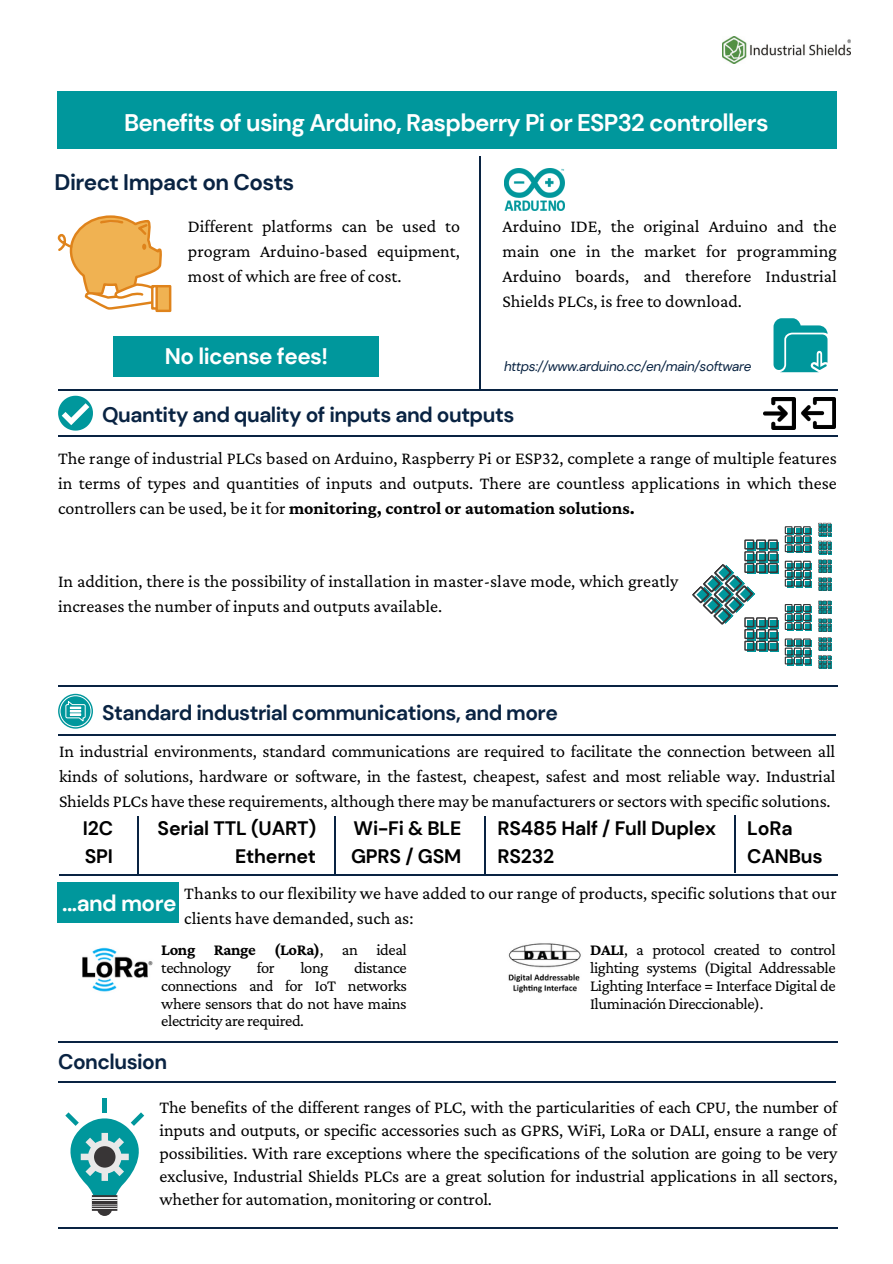
<style>
.page{position:relative;width:893px;height:1264px;background:#fff}
.page>*{position:absolute;margin:0;border:0;box-sizing:border-box;transform-origin:0 0}
.t1{font:700 24px "DM Sans";letter-spacing:-.03em;color:#fff}
.t2{font:700 22.5px "DM Sans";letter-spacing:-.025em;color:#fff}
.t3{font:700 22.5px "DM Sans";letter-spacing:-.025em;color:#092342}
.t4{font:700 21px "DM Sans";letter-spacing:-.025em;color:#092342}
.t5{font:700 19.5px "DM Sans";letter-spacing:-.01em;color:#000}
.t6{font:18px/25px "Crimson Pro";color:#000;text-align:justify}
.t7{font:16.5px/17.9px "Crimson Pro";letter-spacing:-.025em;color:#000;text-align:justify}
.t8{font:italic 13.5px "DM Sans";letter-spacing:-.025em;color:#092342}
.s1{font-weight:700}
</style>
<div class="page">
<hr style="left:58px;top:390px;width:779px;height:1px;background:#092342">
<hr style="left:58px;top:436px;width:779px;height:1px;background:#092342">
<hr style="left:58px;top:685px;width:779px;height:1px;background:#092342">
<hr style="left:58px;top:1041px;width:779px;height:1px;background:#092342">
<hr style="left:58px;top:734px;width:777px;height:1px;background:#092342">
<hr style="left:58px;top:1081px;width:777px;height:1px;background:#092342">
<hr style="left:58px;top:1227px;width:779px;height:1px;background:#092342">
<img style="left:722px;top:36px;width:128px;height:27px">
<hr style="left:479px;top:156px;width:2px;height:234px;background:#092342">
<hr style="left:59px;top:874px;width:778px;height:1px;background:#092342">
<svg style="left:773px;top:318px;width:54px;height:54px;background:#32abaf"></svg>
<div style="left:157px;top:286px;width:13px;height:25px;background:#f0b252"></div>
<div style="left:155px;top:285px;width:16px;height:27px;border:2px solid #df831b"></div>
<svg style="left:57px;top:215px;width:105px;height:96px"></svg>
<img style="left:504px;top:168px;width:61px;height:42px">
<div style="left:114px;top:336px;width:265px;height:41px;background:#00979c"></div>
<div style="left:770px;top:620px;width:9px;height:8px;background:#313f40"></div>
<div style="left:770px;top:631px;width:9px;height:9px;background:#313f40"></div>
<div style="left:747px;top:643px;width:8px;height:9px;background:#2b4a4b"></div>
<svg style="left:758px;top:650px;width:9px;height:2px"></svg>
<svg style="left:770px;top:643px;width:9px;height:9px"></svg>
<svg style="left:784px;top:560px;width:27px;height:27px"></svg>
<svg style="left:805px;top:658px;width:6px;height:7px"></svg>
<svg style="left:784px;top:638px;width:26px;height:26px"></svg>
<svg style="left:777px;top:542px;width:2px;height:9px"></svg>
<div style="left:770px;top:554px;width:9px;height:8px;background:#313f40"></div>
<div style="left:770px;top:565px;width:9px;height:9px;background:#313f40"></div>
<svg style="left:692px;top:539px;width:85px;height:111px"></svg>
<svg style="left:805px;top:546px;width:6px;height:7px"></svg>
<svg style="left:784px;top:526px;width:26px;height:26px"></svg>
<div style="left:786px;top:624px;width:7px;height:7px;background:#00979c"></div>
<div style="left:795px;top:624px;width:7px;height:7px;background:#00979c"></div>
<svg style="left:805px;top:624px;width:6px;height:7px"></svg>
<svg style="left:784px;top:604px;width:26px;height:26px"></svg>
<svg style="left:818px;top:600px;width:13px;height:68px"></svg>
<svg style="left:818px;top:523px;width:13px;height:68px"></svg>
<img style="left:763px;top:397px;width:32px;height:32px">
<img style="left:801px;top:397px;width:34px;height:31px">
<svg style="left:58px;top:396px;width:35px;height:34px"></svg>
<svg style="left:58px;top:693px;width:35px;height:35px"></svg>
<div style="left:60px;top:695px;width:31px;height:32px;border:1px solid #fff;border-radius:50%"></div>
<svg style="left:65px;top:700px;width:21px;height:22px"></svg>
<img style="left:82px;top:947px;width:71px;height:45px">
<img style="left:508px;top:943px;width:73px;height:50px">
<hr style="left:484px;top:816px;width:1px;height:57px;background:#092342">
<hr style="left:734px;top:815px;width:1px;height:57px;background:#092342">
<hr style="left:334px;top:816px;width:1px;height:57px;background:#092342">
<hr style="left:137px;top:816px;width:2px;height:58px;background:#092342">
<div style="left:57px;top:882px;width:121px;height:41px;background:#00979c"></div>
<div style="left:97px;top:1200px;width:15px;height:15px;background:#383536;border-radius:50%"></div>
<div style="left:92px;top:1195px;width:25px;height:15px;background:#383536"></div>
<div style="left:102px;top:1097px;width:5px;height:15px;background:#00979c"></div>
<svg style="left:65px;top:1112px;width:80px;height:97px"></svg>
<div style="left:94px;top:1146px;width:21px;height:21px;background:#383536;border-radius:50%"></div>
<div style="left:57px;top:91px;width:779px;height:57px;background:#00979c"></div>
<h1 class="t1" style="left:124px;top:107px;width:646px">Benefits of using Arduino, Raspberry Pi or ESP32 controllers</h1>
<p class="t3" style="left:55px;top:168px;width:241px">Direct Impact on Costs</p>
<p class="t6" style="left:188px;top:213px;width:274px">Different platforms can be used to program Arduino-based equipment, most of which are free of cost.</p>
<p class="t6" style="left:502px;top:213px;width:336px">Arduino IDE, the original Arduino and the main one in the market for programming Arduino boards, and therefore Industrial Shields PLCs, is free to download.</p>
<p class="t2" style="left:165px;top:342px;width:165px">No license fees!</p>
<p class="t8" style="left:504px;top:358px;width:249px">https://www.arduino.cc/en/main/software</p>
<p class="t4" style="left:102px;top:401px;width:413px">Quantity and quality of inputs and outputs</p>
<p class="t6" style="left:58px;top:445px;width:780px">The range of industrial PLCs based on Arduino, Raspberry Pi or ESP32, complete a range of multiple features in terms of types and quantities of inputs and outputs. There are countless applications in which these controllers can be used, be it for <span class="s1">monitoring, control or automation solutions.</span></p>
<p class="t6" style="left:58px;top:568px;width:621px">In addition, there is the possibility of installation in master-slave mode, which greatly increases the number of inputs and outputs available.</p>
<p class="t4" style="left:102px;top:699px;width:457px">Standard industrial communications, and more</p>
<p class="t6" style="left:59px;top:737px;width:778px">In industrial environments, standard communications are required to facilitate the connection between all kinds of solutions, hardware or software, in the fastest, cheapest, safest and most reliable way. Industrial Shields PLCs have these requirements, although there may be manufacturers or sectors with specific solutions.</p>
<p class="t5" style="left:158px;top:815px;width:160px">Serial TTL (UART)</p>
<p class="t5" style="left:353px;top:815px;width:109px">Wi-Fi &amp; BLE</p>
<p class="t5" style="left:747px;top:815px;width:47px">LoRa</p>
<p class="t5" style="left:83px;top:815px;width:32px">I2C</p>
<p class="t5" style="left:497px;top:815px;width:220px">RS485 Half / Full Duplex</p>
<p class="t5" style="left:235px;top:843px;width:82px">Ethernet</p>
<p class="t5" style="left:351px;top:843px;width:112px">GPRS / GSM</p>
<p class="t5" style="left:497px;top:843px;width:58px">RS232</p>
<p class="t5" style="left:747px;top:843px;width:77px">CANBus</p>
<p class="t2" style="left:62px;top:888px;width:116px">...and more</p>
<p class="t5" style="left:85px;top:843px;width:30px">SPI</p>
<p class="t6" style="left:184px;top:880px;width:654px">Thanks to our flexibility we have added to our range of products, specific solutions that our clients have demanded, such as:</p>
<p class="t7" style="left:161px;top:940px;width:247px"><span class="s1">Long Range (LoRa)</span>, an ideal technology</p>
<p class="t7" style="left:257px;top:958px;width:20px">for</p>
<p class="t7" style="left:300px;top:958px;width:30px">long</p>
<p class="t7" style="left:161px;top:958px;width:247px;text-indent:193px">distance connections and for IoT networks where sensors that do not have mains electricity are required.</p>
<p class="t4" style="left:58px;top:1048px;width:111px">Conclusion</p>
<p class="t7" style="left:590px;top:940px;width:247px"><span class="s1">DALI</span>, a protocol created to control lighting systems (Digital Addressable Lighting Interface = Interface Digital de Iluminación Direccionable).</p>
<p class="t6" style="left:159px;top:1095px;width:679px;line-height:23px">The benefits of the different ranges of PLC, with the particularities of each CPU, the number of inputs and outputs, or specific accessories such as GPRS, WiFi, LoRa or DALI, ensure a range of possibilities. With rare exceptions where the specifications of the solution are going to be very exclusive, Industrial Shields PLCs are a great solution for industrial applications in all sectors, whether for automation, monitoring or control.</p>
</div>
